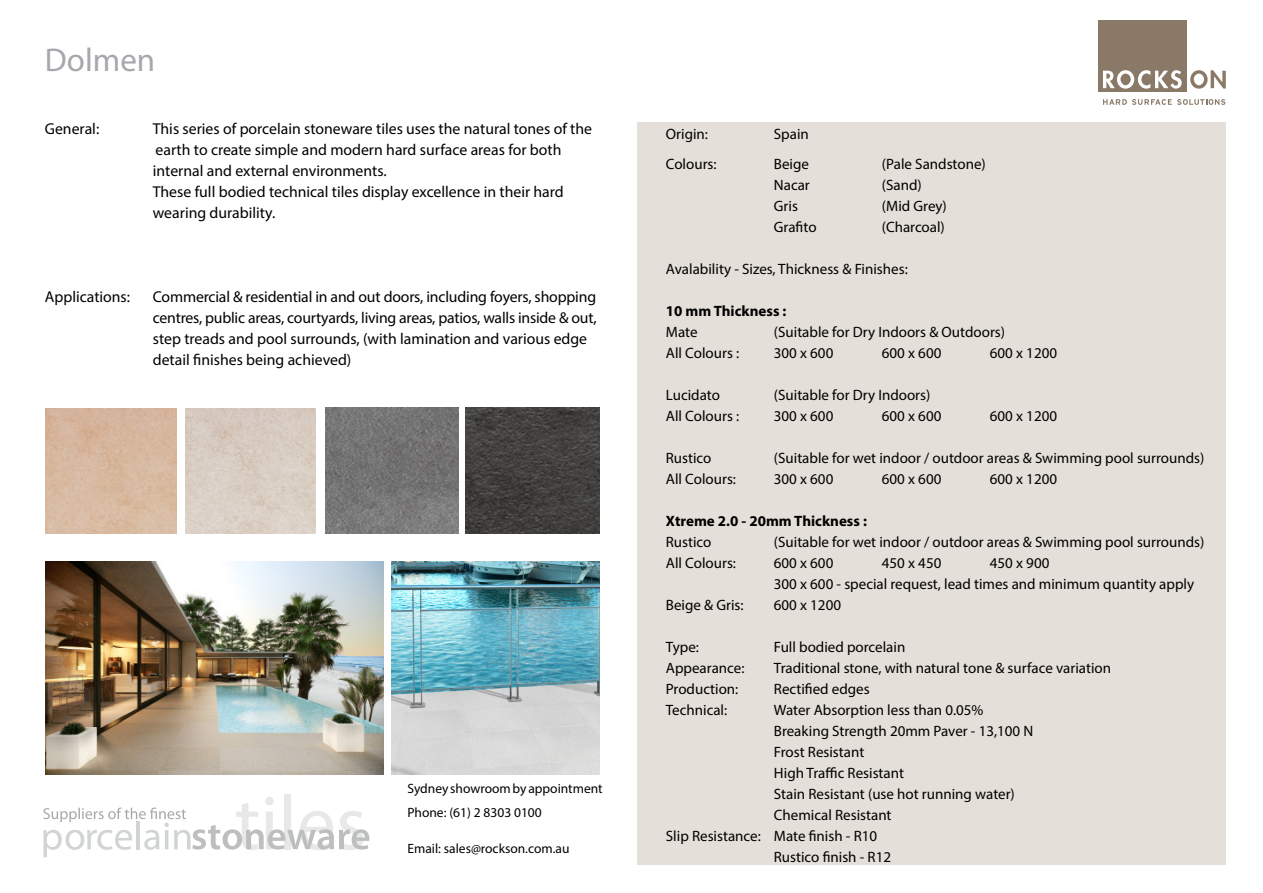
<style>
.page{position:relative;width:1263px;height:893px;background:#fff}
.page>*{position:absolute;margin:0;border:0;box-sizing:border-box;transform-origin:0 0}
.t1{font:33px "Myriad Pro";color:#a8a8ac}
.t2{font:15.75px/21px "Myriad Pro";color:#000}
.t3{font:15px "Myriad Pro";color:#000}
.t4{font:700 15px/21px "Myriad Pro";color:#000}
.t5{font:13.5px "Myriad Pro";color:#000}
.s1{font-weight:400}
</style>
<div class="page">
<div style="left:637px;top:123px;width:589px;height:742px;background:#e4dfd8"></div>
<div style="left:284px;top:794px;width:7px;height:55px;background:#e8e8e8"></div>
<svg style="left:43px;top:797px;width:326px;height:60px"></svg>
<div style="left:1098px;top:20px;width:88px;height:72px;background:#8a7966"></div>
<svg style="left:1103px;top:70px;width:79px;height:19px"></svg>
<svg style="left:1190px;top:70px;width:36px;height:19px"></svg>
<svg style="left:1103px;top:99px;width:122px;height:6px"></svg>
<img style="left:185px;top:408px;width:131px;height:126px">
<img style="left:45px;top:408px;width:132px;height:126px">
<img style="left:465px;top:407px;width:135px;height:127px">
<img style="left:326px;top:408px;width:132px;height:126px">
<img style="left:45px;top:561px;width:338px;height:213px">
<img style="left:392px;top:561px;width:207px;height:213px">
<p class="t1" style="left:45px;top:39px;width:112px">Dolmen</p>
<p class="t2" style="left:45px;top:118px;width:56px">General:</p>
<p class="t2" style="left:153px;top:118px;width:441px">This series of porcelain stoneware tiles uses the natural tones of the earth to create simple and modern hard surface areas for both internal and external environments.</p>
<p class="t2" style="left:153px;top:181px;width:412px">These full bodied technical tiles display excellence in their hard wearing durability.</p>
<p class="t2" style="left:45px;top:286px;width:87px">Applications:</p>
<p class="t2" style="left:153px;top:286px;width:445px">Commercial &amp; residential in and out doors, including foyers, shopping centres, public areas, courtyards, living areas, patios, walls inside &amp; out, step treads and pool surrounds, (with lamination and various edge detail finishes being achieved)</p>
<p class="t5" style="left:407px;top:780px;width:197px">Sydney showroom by appointment</p>
<p class="t5" style="left:407px;top:804px;width:136px">Phone: (61) 2 8303 0100</p>
<p class="t5" style="left:407px;top:840px;width:163px">Email: sales@rockson.com.au</p>
<p class="t3" style="left:666px;top:125px;width:44px">Origin:</p>
<p class="t3" style="left:774px;top:125px;width:36px">Spain</p>
<p class="t3" style="left:666px;top:155px;width:52px">Colours:</p>
<p class="t3" style="left:774px;top:155px;width:37px">Beige</p>
<p class="t3" style="left:882px;top:155px;width:105px">(Pale Sandstone)</p>
<p class="t3" style="left:774px;top:176px;width:37px">Nacar</p>
<p class="t3" style="left:882px;top:176px;width:41px">(Sand)</p>
<p class="t3" style="left:774px;top:197px;width:26px">Gris</p>
<p class="t3" style="left:882px;top:197px;width:66px">(Mid Grey)</p>
<p class="t3" style="left:774px;top:218px;width:44px">Grafito</p>
<p class="t3" style="left:882px;top:218px;width:64px">(Charcoal)</p>
<p class="t3" style="left:666px;top:260px;width:243px">Avalability - Sizes, Thickness &amp; Finishes:</p>
<p class="t4" style="left:666px;top:300px;width:122px">10 mm Thickness :<br><span class="s1">Mate</span></p>
<p class="t3" style="left:774px;top:323px;width:233px">(Suitable for Dry Indoors &amp; Outdoors)</p>
<p class="t3" style="left:666px;top:344px;width:75px">All Colours :</p>
<p class="t3" style="left:774px;top:344px;width:61px">300 x 600</p>
<p class="t3" style="left:882px;top:344px;width:61px">600 x 600</p>
<p class="t3" style="left:990px;top:344px;width:69px">600 x 1200</p>
<p class="t3" style="left:666px;top:386px;width:56px">Lucidato</p>
<p class="t3" style="left:774px;top:386px;width:158px">(Suitable for Dry Indoors)</p>
<p class="t3" style="left:666px;top:407px;width:75px">All Colours :</p>
<p class="t3" style="left:774px;top:407px;width:61px">300 x 600</p>
<p class="t3" style="left:882px;top:407px;width:61px">600 x 600</p>
<p class="t3" style="left:990px;top:407px;width:69px">600 x 1200</p>
<p class="t3" style="left:666px;top:449px;width:47px">Rustico</p>
<p class="t3" style="left:774px;top:449px;width:432px">(Suitable for wet indoor / outdoor areas &amp; Swimming pool surrounds)</p>
<p class="t3" style="left:666px;top:470px;width:72px">All Colours:</p>
<p class="t3" style="left:774px;top:470px;width:61px">300 x 600</p>
<p class="t3" style="left:882px;top:470px;width:61px">600 x 600</p>
<p class="t3" style="left:990px;top:470px;width:69px">600 x 1200</p>
<p class="t4" style="left:666px;top:510px;width:203px">Xtreme 2.0 - 20mm Thickness :</p>
<p class="t3" style="left:666px;top:533px;width:47px">Rustico</p>
<p class="t3" style="left:774px;top:533px;width:432px">(Suitable for wet indoor / outdoor areas &amp; Swimming pool surrounds)</p>
<p class="t3" style="left:666px;top:554px;width:72px">All Colours:</p>
<p class="t3" style="left:774px;top:554px;width:61px">600 x 600</p>
<p class="t3" style="left:882px;top:554px;width:61px">450 x 450</p>
<p class="t3" style="left:990px;top:554px;width:61px">450 x 900</p>
<p class="t3" style="left:774px;top:575px;width:422px">300 x 600 - special request, lead times and minimum quantity apply</p>
<p class="t3" style="left:666px;top:596px;width:79px">Beige &amp; Gris:</p>
<p class="t3" style="left:774px;top:596px;width:69px">600 x 1200</p>
<p class="t3" style="left:666px;top:638px;width:35px">Type:</p>
<p class="t3" style="left:774px;top:638px;width:133px">Full bodied porcelain</p>
<p class="t3" style="left:666px;top:659px;width:80px">Appearance:</p>
<p class="t3" style="left:774px;top:659px;width:339px">Traditional stone, with natural tone &amp; surface variation</p>
<p class="t3" style="left:666px;top:680px;width:74px">Production:</p>
<p class="t3" style="left:774px;top:680px;width:97px">Rectified edges</p>
<p class="t3" style="left:666px;top:701px;width:63px">Technical:</p>
<p class="t3" style="left:774px;top:701px;width:211px">Water Absorption less than 0.05%</p>
<p class="t3" style="left:774px;top:722px;width:261px">Breaking Strength 20mm Paver - 13,100 N</p>
<p class="t3" style="left:774px;top:743px;width:92px">Frost Resistant</p>
<p class="t3" style="left:774px;top:764px;width:132px">High Traffic Resistant</p>
<p class="t3" style="left:774px;top:785px;width:242px">Stain Resistant (use hot running water)</p>
<p class="t3" style="left:774px;top:806px;width:119px">Chemical Resistant</p>
<p class="t3" style="left:666px;top:827px;width:213px">Slip Resistance: Mate finish - R10</p>
<p class="t3" style="left:774px;top:848px;width:119px">Rustico finish - R12</p>
</div>
